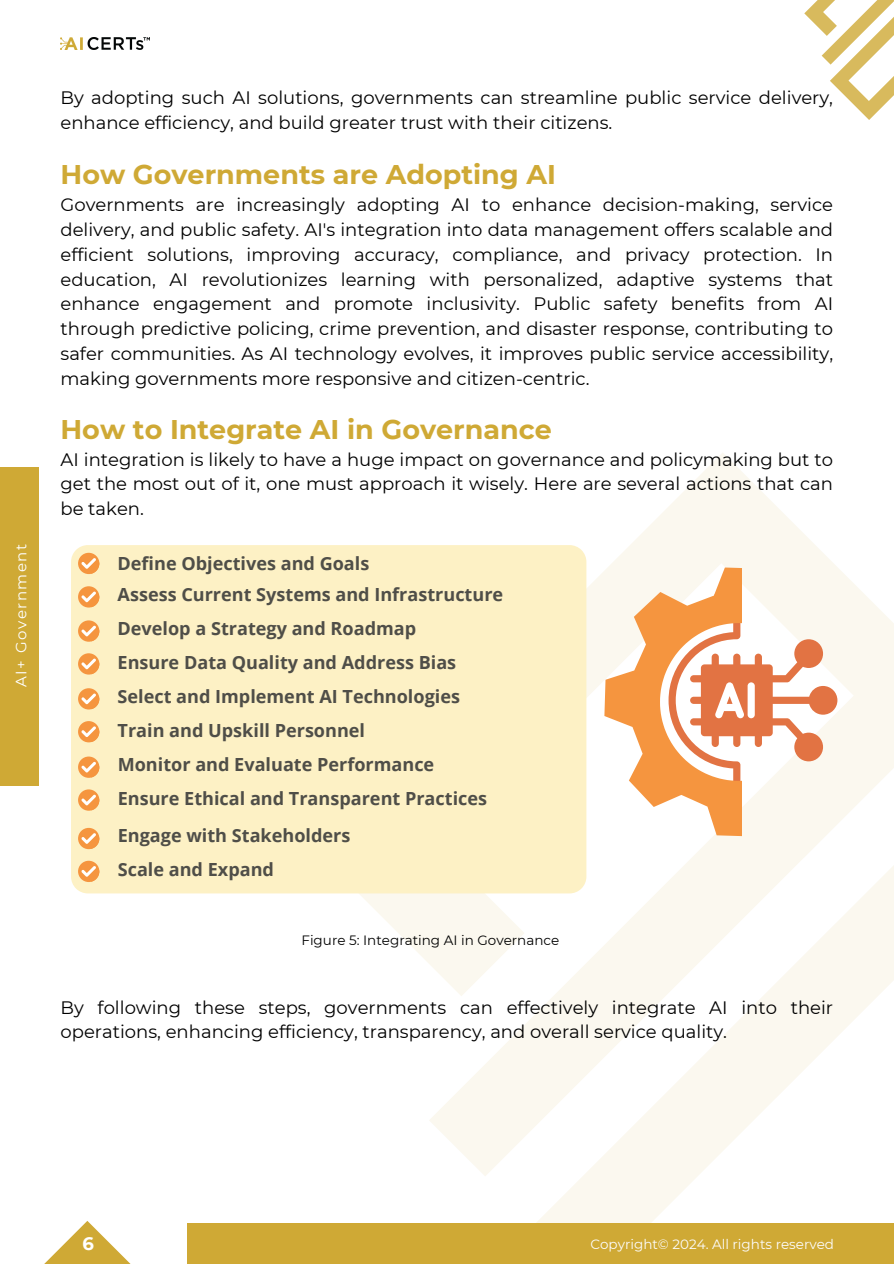
<style>
.page{position:relative;width:894px;height:1264px;background:#fff}
.page>*{position:absolute;margin:0;border:0;box-sizing:border-box;transform-origin:0 0}
.t1{font:700 27px "Montserrat";color:#cfa935}
.t2{font:18px/24.8px "Montserrat";color:#000;text-align:justify}
.t3{font:700 18px "Open Sans";color:#4f4e48}
.t4{font:700 18px "Montserrat";color:#fff}
.t5{font:15px "Montserrat";letter-spacing:.1em;color:#fff}
.t6{font:13.5px "Montserrat";color:#000}
.t7{font:13.5px "Montserrat";color:#fdfdfd}
</style>
<div class="page">
<svg style="left:320px;top:453px;width:573px;height:718px"></svg>
<svg style="left:480px;top:794px;width:413px;height:428px"></svg>
<svg style="left:45px;top:1221px;width:85px;height:42px"></svg>
<div style="left:187px;top:1222px;width:706px;height:41px;background:#cfa935"></div>
<div style="left:0;top:467px;width:39px;height:318px;background:#cfa935"></div>
<img style="left:60px;top:37px;width:89px;height:13px">
<svg style="left:804px;top:0;width:89px;height:120px"></svg>
<div style="left:71px;top:545px;width:515px;height:348px;background:#fdf1c5"></div>
<div style="left:78px;top:553px;width:21px;height:21px;background:#f5953f;border-radius:50%"></div>
<svg style="left:81px;top:558px;width:18px;height:16px"></svg>
<div style="left:78px;top:586px;width:21px;height:21px;background:#f5953f;border-radius:50%"></div>
<svg style="left:81px;top:591px;width:18px;height:16px"></svg>
<div style="left:78px;top:620px;width:21px;height:21px;background:#f5953f;border-radius:50%"></div>
<svg style="left:81px;top:625px;width:18px;height:16px"></svg>
<div style="left:78px;top:653px;width:21px;height:21px;background:#f5953f;border-radius:50%"></div>
<svg style="left:81px;top:658px;width:18px;height:16px"></svg>
<div style="left:78px;top:688px;width:21px;height:21px;background:#f5953f;border-radius:50%"></div>
<svg style="left:81px;top:693px;width:18px;height:16px"></svg>
<div style="left:78px;top:721px;width:21px;height:21px;background:#f5953f;border-radius:50%"></div>
<svg style="left:81px;top:726px;width:18px;height:16px"></svg>
<svg style="left:78px;top:756px;width:21px;height:21px"></svg>
<svg style="left:81px;top:761px;width:18px;height:16px"></svg>
<div style="left:78px;top:789px;width:21px;height:21px;background:#f5953f;border-radius:50%"></div>
<svg style="left:81px;top:794px;width:18px;height:16px"></svg>
<svg style="left:604px;top:567px;width:233px;height:269px"></svg>
<svg style="left:78px;top:827px;width:21px;height:22px"></svg>
<svg style="left:81px;top:833px;width:18px;height:16px"></svg>
<svg style="left:78px;top:860px;width:21px;height:22px"></svg>
<svg style="left:81px;top:866px;width:18px;height:16px"></svg>
<h1 class="t2" style="left:60px;top:86px;width:773px">By adopting such AI solutions, governments can streamline public service delivery, enhance efficiency, and build greater trust with their citizens.</h1>
<h1 class="t1" style="left:60px;top:158px;width:497px">How Governments are Adopting AI</h1>
<h1 class="t2" style="left:60px;top:192px;width:773px">Governments are increasingly adopting AI to enhance decision-making, service delivery, and public safety. AI's integration into data management offers scalable and efficient solutions, improving accuracy, compliance, and privacy protection. In education, AI revolutionizes learning with personalized, adaptive systems that enhance engagement and promote inclusivity. Public safety benefits from AI through predictive policing, crime prevention, and disaster response, contributing to safer communities. As AI technology evolves, it improves public service accessibility, making governments more responsive and citizen-centric.</h1>
<p class="t1" style="left:60px;top:412px;width:493px">How to Integrate AI in Governance</p>
<p class="t2" style="left:60px;top:446px;width:773px">AI integration is likely to have a huge impact on governance and policymaking but to get the most out of it, one must approach it wisely. Here are several actions that can be taken.</p>
<h3 class="t5" style="left:12px;top:686px;width:144px;rotate:-90deg">AI+ Government</h3>
<p class="t3" style="left:117px;top:550px;width:253px">Define Objectives and Goals</p>
<p class="t3" style="left:117px;top:581px;width:387px">Assess Current Systems and Infrastructure</p>
<h2 class="t3" style="left:117px;top:615px;width:300px">Develop a Strategy and Roadmap</h2>
<h2 class="t3" style="left:117px;top:650px;width:340px">Ensure Data Quality and Address Bias</h2>
<p class="t3" style="left:117px;top:684px;width:344px">Select and Implement AI Technologies</p>
<p class="t3" style="left:117px;top:718px;width:249px">Train and Upskill Personnel</p>
<h2 class="t3" style="left:118px;top:751px;width:318px">Monitor and Evaluate Performance</h2>
<p class="t3" style="left:118px;top:785px;width:371px">Ensure Ethical and Transparent Practices</p>
<h2 class="t3" style="left:118px;top:823px;width:234px">Engage with Stakeholders</h2>
<p class="t3" style="left:118px;top:856px;width:158px">Scale and Expand</p>
<h2 class="t6" style="left:301px;top:932px;width:259px">Figure 5: Integrating AI in Governance</h2>
<p class="t2" style="left:60px;top:994px;width:773px">By following these steps, governments can effectively integrate AI into their operations, enhancing efficiency, transparency, and overall service quality.</p>
<p class="t4" style="left:82px;top:1232px;width:13px">6</p>
<h1 class="t7" style="left:590px;top:1235px;width:245px">Copyright© 2024. All rights reserved</h1>
</div>
